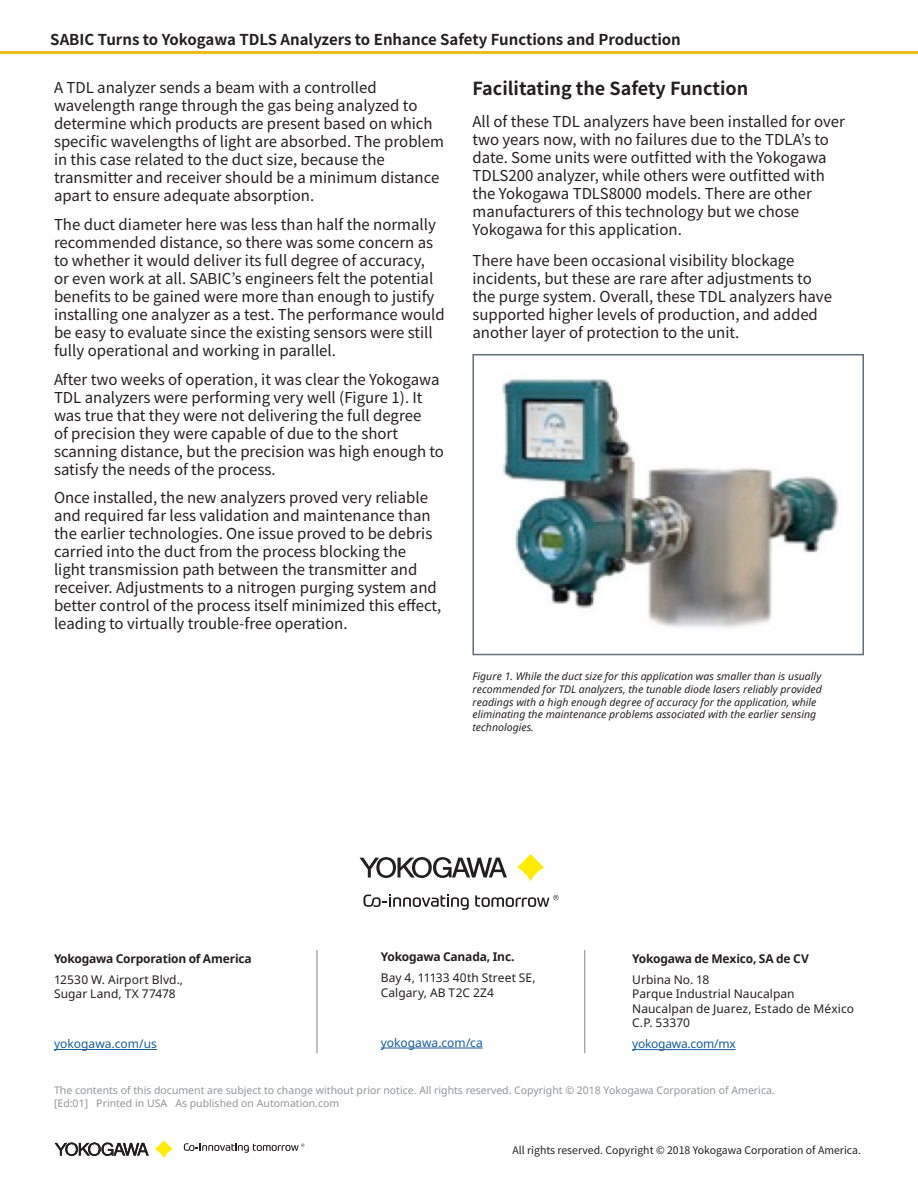
<style>
.page{position:relative;width:918px;height:1188px;background:#fff}
.page>*{position:absolute;margin:0;border:0;box-sizing:border-box;transform-origin:0 0}
.t1{font:700 18px "Noto Sans CJ Kjp";color:#231f20}
.t2{font:15px/18px "Noto Sans CJ Kjp";color:#231f20}
.t3{font:700 15px "Noto Sans CJ Kjp";color:#231f20}
.t4{font:12px/14.4px "Noto Sans";letter-spacing:.005em;color:#231f20}
.t5{font:700 12px "Noto Sans";letter-spacing:-.015em;color:#231f20}
.t6{font:12px "Noto Sans";color:#175d9e}
.t7{font:12px "Noto Sans";letter-spacing:-.02em;color:#175d9e}
.t8{font:italic 10.5px/12.6px "Noto Sans";color:#231f20}
.t9{font:10.5px/12.6px "Noto Sans";color:#939598}
.t10{font:10.5px "Noto Sans CJ Kjp";color:#231f20}
</style>
<div class="page">
<svg style="left:155px;top:1141px;width:17px;height:17px"></svg>
<svg style="left:55px;top:1142px;width:94px;height:14px"></svg>
<svg style="left:184px;top:1143px;width:120px;height:10px"></svg>
<img style="left:502px;top:378px;width:337px;height:251px">
<div style="left:472px;top:354px;width:392px;height:301px;border:2px solid #5f6f7c"></div>
<hr style="left:54px;top:1049px;width:103px;height:1px;background:#175d9e">
<hr style="left:381px;top:1048px;width:102px;height:1px;background:#175d9e">
<hr style="left:632px;top:1049px;width:104px;height:1px;background:#175d9e">
<hr style="left:317px;top:950px;width:1px;height:103px;background:#808285">
<hr style="left:585px;top:950px;width:1px;height:103px;background:#808285">
<svg style="left:517px;top:854px;width:27px;height:27px"></svg>
<svg style="left:360px;top:857px;width:147px;height:21px"></svg>
<svg style="left:363px;top:895px;width:106px;height:15px"></svg>
<svg style="left:475px;top:895px;width:84px;height:12px"></svg>
<hr style="left:0;top:51px;width:918px;height:3px;background:#f1bc1a">
<p class="t3" style="left:50px;top:31px;width:632px">SABIC Turns to Yokogawa TDLS Analyzers to Enhance Safety Functions and Production</p>
<p class="t2" style="left:54px;top:79px;width:392px">A TDL analyzer sends a beam with a controlled wavelength range through the gas being analyzed to determine which products are present based on which specific wavelengths of light are absorbed. The problem in this case related to the duct size, because the transmitter and receiver should be a minimum distance apart to ensure adequate absorption.</p>
<p class="t2" style="left:54px;top:216px;width:392px">The duct diameter here was less than half the normally recommended distance, so there was some concern as to whether it would deliver its full degree of accuracy,<br>or even work at all. SABIC’s engineers felt the potential benefits to be gained were more than enough to justify installing one analyzer as a test. The performance would be easy to evaluate since the existing sensors were still fully operational and working in parallel.</p>
<p class="t2" style="left:54px;top:370px;width:392px">After two weeks of operation, it was clear the Yokogawa TDL analyzers were performing very well (Figure 1). It was true that they were not delivering the full degree<br>of precision they were capable of due to the short scanning distance, but the precision was high enough to satisfy the needs of the process.</p>
<p class="t2" style="left:54px;top:489px;width:389px">Once installed, the new analyzers proved very reliable and required far less validation and maintenance than the earlier technologies. One issue proved to be debris carried into the duct from the process blocking the light transmission path between the transmitter and receiver. Adjustments to a nitrogen purging system and better control of the process itself minimized this effect, leading to virtually trouble-free operation.</p>
<p class="t1" style="left:472px;top:79px;width:277px">Facilitating the Safety Function</p>
<p class="t2" style="left:472px;top:113px;width:374px">All of these TDL analyzers have been installed for over two years now, with no failures due to the TDLA’s to date. Some units were outfitted with the Yokogawa TDLS200 analyzer, while others were outfitted with the Yokogawa TDLS8000 models. There are other manufacturers of this technology but we chose Yokogawa for this application.</p>
<p class="t2" style="left:472px;top:252px;width:361px">There have been occasional visibility blockage incidents, but these are rare after adjustments to the purge system. Overall, these TDL analyzers have supported higher levels of production, and added another layer of protection to the unit.</p>
<p class="t8" style="left:472px;top:670px;width:351px">Figure 1. While the duct size for this application was smaller than is usually recommended for TDL analyzers, the tunable diode lasers reliably provided readings with a high enough degree of accuracy for the application, while eliminating the maintenance problems associated with the earlier sensing technologies.</p>
<p class="t5" style="left:381px;top:948px;width:135px">Yokogawa Canada, Inc.</p>
<p class="t4" style="left:381px;top:971px;width:156px">Bay 4, 11133 40th Street SE,<br>Calgary, AB T2C 2Z4</p>
<p class="t6" style="left:381px;top:1034px;width:104px">yokogawa.com/ca</p>
<p class="t5" style="left:54px;top:950px;width:199px">Yokogawa Corporation of America</p>
<p class="t4" style="left:54px;top:973px;width:131px">12530 W. Airport Blvd.,<br>Sugar Land, TX 77478</p>
<p class="t6" style="left:54px;top:1035px;width:104px">yokogawa.com/us</p>
<p class="t5" style="left:632px;top:950px;width:178px">Yokogawa de Mexico, SA de CV</p>
<p class="t4" style="left:632px;top:973px;width:223px">Urbina No. 18<br>Parque Industrial Naucalpan<br>Naucalpan de Juarez, Estado de México<br>C.P. 53370</p>
<p class="t7" style="left:632px;top:1036px;width:105px">yokogawa.com/mx</p>
<p class="t9" style="left:54px;top:1085px;width:722px">The contents of this document are subject to change without prior notice. All rights reserved. Copyright © 2018 Yokogawa Corporation of America. [Ed:01] Printed in USA As published on Automation.com</p>
<p class="t10" style="left:512px;top:1144px;width:350px">All rights reserved. Copyright © 2018 Yokogawa Corporation of America.</p>
</div>
